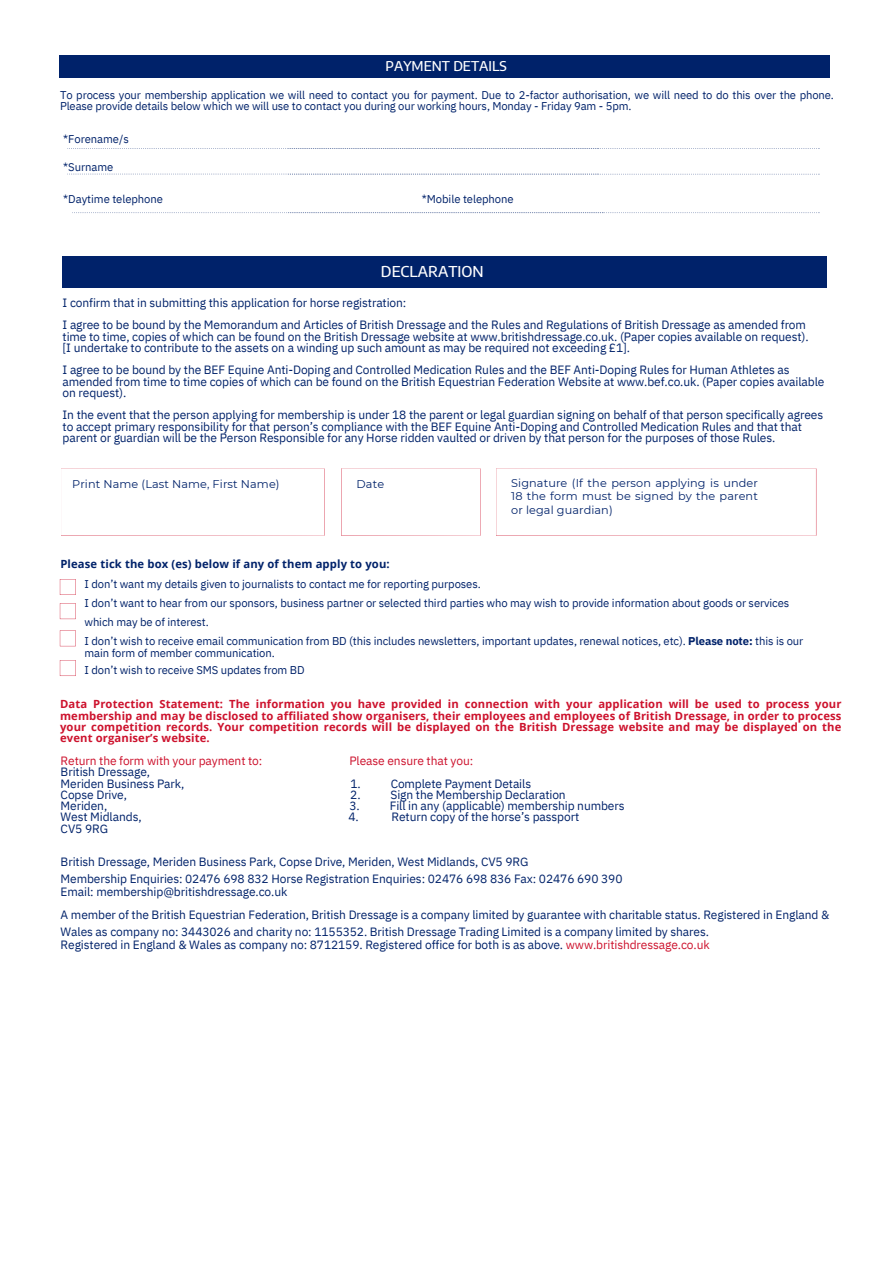
<style>
.page{position:relative;width:894px;height:1264px;background:#fff}
.page>*{position:absolute;margin:0;border:0;box-sizing:border-box;transform-origin:0 0}
.t1{font:500 15px "Encode Sans";color:#fff}
.t2{font:500 13.5px "Encode Sans";color:#fff}
.t3{font:12px/11.2px "IBM Plex Sans";letter-spacing:-.01em;color:#00226a}
.t4{font:12px "IBM Plex Sans";letter-spacing:-.01em;color:#cd122d}
.t5{font:11.25px/18.8px "IBM Plex Sans";letter-spacing:-.01em;color:#00226a}
.t6{font:700 11.25px/11.2px "Open Sans";letter-spacing:.01em;color:#cd122d;text-align:justify}
.t7{font:11.25px/13.5px "Montserrat";letter-spacing:.01em;color:#00226a;text-align:justify}
.t8{font:700 11.25px "Open Sans";letter-spacing:.01em;color:#00226a}
.s1{font-weight:700}
.s2{color:#cd122d}
</style>
<div class="page">
<svg style="left:60px;top:579px;width:16px;height:16px"></svg>
<svg style="left:60px;top:603px;width:16px;height:16px"></svg>
<svg style="left:60px;top:630px;width:16px;height:16px"></svg>
<svg style="left:60px;top:660px;width:16px;height:16px"></svg>
<svg style="left:61px;top:468px;width:263px;height:1px"></svg>
<svg style="left:341px;top:468px;width:139px;height:67px"></svg>
<div style="left:59px;top:56px;width:770px;height:22px;background:#00226a"></div>
<div style="left:62px;top:256px;width:764px;height:32px;background:#00226a"></div>
<svg style="left:496px;top:468px;width:320px;height:67px"></svg>
<svg style="left:72px;top:212px;width:747px;height:1px"></svg>
<svg style="left:67px;top:174px;width:752px;height:1px"></svg>
<svg style="left:67px;top:148px;width:752px;height:1px"></svg>
<p class="t2" style="left:385px;top:57px;width:123px">PAYMENT DETAILS</p>
<p class="t5" style="left:60px;top:89px;width:775px;line-height:11.2px">To process your membership application we will need to contact you for payment. Due to 2-factor authorisation, we will need to do this over the phone.<br>Please provide details below which we will use to contact you during our working hours, Monday - Friday 9am - 5pm.</p>
<p class="t5" style="left:63px;top:130px;width:67px">*Forename/s</p>
<p class="t5" style="left:63px;top:158px;width:52px">*Surname</p>
<p class="t5" style="left:63px;top:189px;width:101px">*Daytime telephone</p>
<p class="t5" style="left:422px;top:189px;width:93px">*Mobile telephone</p>
<h2 class="t1" style="left:381px;top:261px;width:104px">DECLARATION</h2>
<p class="t3" style="left:63px;top:297px;width:345px">I confirm that in submitting this application for horse registration:</p>
<p class="t3" style="left:63px;top:319px;width:747px">I agree to be bound by the Memorandum and Articles of British Dressage and the Rules and Regulations of British Dressage as amended from time to time, copies of which can be found on the British Dressage website at www.britishdressage.co.uk. (Paper copies available on request).</p>
<p class="t3" style="left:63px;top:342px;width:568px">[I undertake to contribute to the assets on a winding up such amount as may be required not exceeding £1].</p>
<p class="t3" style="left:63px;top:364px;width:763px">I agree to be bound by the BEF Equine Anti-Doping and Controlled Medication Rules and the BEF Anti-Doping Rules for Human Athletes as amended from time to time copies of which can be found on the British Equestrian Federation Website at www.bef.co.uk. (Paper copies available on request).</p>
<p class="t3" style="left:63px;top:409px;width:761px">In the event that the person applying for membership is under 18 the parent or legal guardian signing on behalf of that person specifically agrees to accept primary responsibility for that person’s compliance with the BEF Equine Anti-Doping and Controlled Medication Rules and that that parent or guardian will be the Person Responsible for any Horse ridden vaulted or driven by that person for the purposes of those Rules.</p>
<p class="t7" style="left:72px;top:477px;width:209px">Print Name (Last Name, First Name)</p>
<p class="t7" style="left:356px;top:477px;width:29px">Date</p>
<p class="t7" style="left:511px;top:476px;width:248px">Signature (If the person applying is under 18 the form must be signed by the parent or legal guardian)</p>
<p class="t8" style="left:60px;top:556px;width:331px">Please tick the box (es) below if any of them apply to you:</p>
<p class="t5" style="left:84px;top:574px;width:398px">I don’t want my details given to journalists to contact me for reporting purposes.</p>
<p class="t5" style="left:84px;top:593px;width:706px">I don’t want to hear from our sponsors, business partner or selected third parties who may wish to provide information about goods or services which may be of interest.</p>
<p class="t5" style="left:84px;top:631px;width:720px">I don’t wish to receive email communication from BD (this includes newsletters, important updates, renewal notices, etc). <span class="s1">Please note:</span> this is our</p>
<h3 class="t5" style="left:84px;top:643px;width:192px">main form of member communication.</h3>
<p class="t5" style="left:84px;top:660px;width:222px">I don’t wish to receive SMS updates from BD</p>
<p class="t6" style="left:60px;top:698px;width:782px">Data Protection Statement: The information you have provided in connection with your application will be used to process your membership and may be disclosed to affiliated show organisers, their employees and employees of British Dressage, in order to process your competition records. Your competition records will be displayed on the British Dressage website and may be displayed on the event organiser’s website.</p>
<h1 class="t4" style="left:61px;top:753px;width:203px">Return the form with your payment to:</h1>
<h1 class="t4" style="left:349px;top:753px;width:125px">Please ensure that you:</h1>
<p class="t3" style="left:61px;top:766px;width:91px">British Dressage,</p>
<p class="t3" style="left:61px;top:777px;width:125px">Meriden Business Park,</p>
<p class="t3" style="left:350px;top:777px;width:12px">1.</p>
<p class="t3" style="left:390px;top:777px;width:142px">Complete Payment Details</p>
<p class="t3" style="left:61px;top:788px;width:68px">Copse Drive,</p>
<p class="t3" style="left:350px;top:788px;width:12px">2.</p>
<p class="t3" style="left:390px;top:788px;width:177px">Sign the Membership Declaration</p>
<p class="t3" style="left:61px;top:800px;width:48px">Meriden,</p>
<p class="t3" style="left:349px;top:800px;width:12px">3.</p>
<p class="t3" style="left:389px;top:800px;width:236px">Fill in any (applicable) membership numbers</p>
<p class="t3" style="left:61px;top:811px;width:82px">West Midlands,</p>
<p class="t3" style="left:348px;top:811px;width:12px">4.</p>
<p class="t3" style="left:391px;top:811px;width:189px">Return copy of the horse’s passport</p>
<p class="t3" style="left:61px;top:822px;width:49px">CV5 9RG</p>
<p class="t3" style="left:61px;top:853px;width:563px;line-height:16.8px">British Dressage, Meriden Business Park, Copse Drive, Meriden, West Midlands, CV5 9RG<br>Membership Enquiries: 02476 698 832 Horse Registration Enquiries: 02476 698 836 Fax: 02476 690 390</p>
<p class="t3" style="left:61px;top:885px;width:228px">Email: membership@britishdressage.co.uk</p>
<p class="t3" style="left:61px;top:909px;width:770px">A member of the British Equestrian Federation, British Dressage is a company limited by guarantee with charitable status. Registered in England &amp;</p>
<h3 class="t3" style="left:61px;top:926px;width:649px">Wales as company no: 3443026 and charity no: 1155352. British Dressage Trading Limited is a company limited by shares.</h3>
<p class="t3" style="left:61px;top:938px;width:650px">Registered in England &amp; Wales as company no: 8712159. Registered office for both is as above. <span class="s2">www.britishdressage.co.uk</span></p>
</div>
